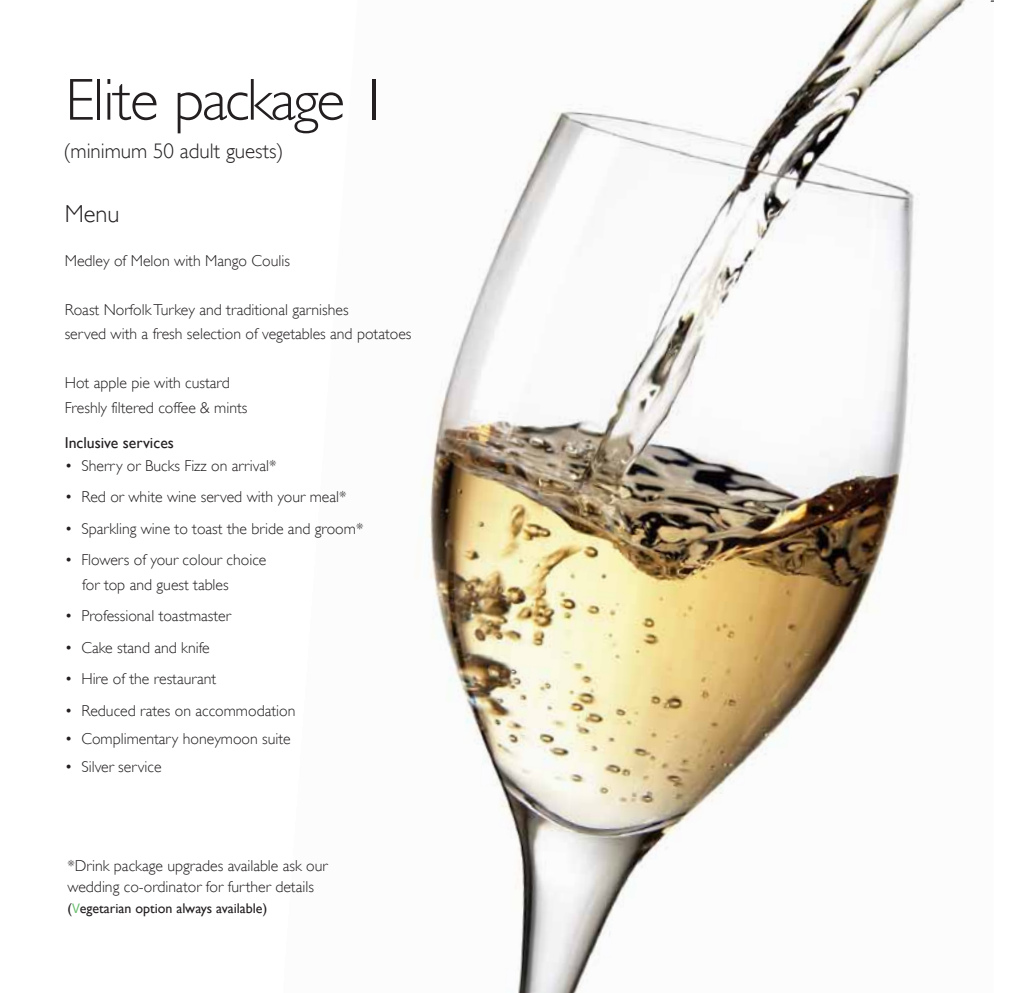
<style>
.page{position:relative;width:1017px;height:993px;background:#fff}
.page>*{position:absolute;margin:0;border:0;box-sizing:border-box;transform-origin:0 0}
.t1{font:300 59.5px "Gill Sans";letter-spacing:-.04em;color:#231f20}
.t2{font:300 24.5px "Gill Sans";color:#231f20}
.t3{font:300 21px "Gill Sans";color:#231f20}
.t4{font:300 15.75px/24.5px "Gill Sans";color:#231f20}
.t5{font:15.75px "Gill Sans";color:#231f20}
.t6{font:14px "Gill Sans";color:#231f20}
.s1{font-weight:800;color:#6cc071}
</style>
<div class="page">
<img style="left:422px;top:0;width:571px;height:992px">
<p class="t1" style="left:65px;top:66px;width:325px">Elite package 1</p>
<p class="t3" style="left:63px;top:139px;width:222px">(minimum 50 adult guests)</p>
<p class="t2" style="left:65px;top:200px;width:56px">Menu</p>
<p class="t4" style="left:65px;top:248px;width:227px">Medley of Melon with Mango Coulis</p>
<p class="t4" style="left:65px;top:297px;width:348px">Roast Norfolk Turkey and traditional garnishes<br>served with a fresh selection of vegetables and potatoes</p>
<p class="t4" style="left:65px;top:370px;width:184px">Hot apple pie with custard<br>Freshly filtered coffee &amp; mints</p>
<p class="t5" style="left:65px;top:433px;width:111px">Inclusive services</p>
<p class="t4" style="left:65px;top:453px;width:213px">• Sherry or Bucks Fizz on arrival*</p>
<p class="t4" style="left:65px;top:484px;width:283px">• Red or white wine served with your meal*</p>
<p class="t4" style="left:65px;top:516px;width:300px">• Sparkling wine to toast the bride and groom*</p>
<p class="t4" style="left:82px;top:547px;width:186px;text-indent:-18px">• Flowers of your colour choice for top and guest tables</p>
<p class="t4" style="left:65px;top:603px;width:168px">• Professional toastmaster</p>
<p class="t4" style="left:65px;top:635px;width:147px">• Cake stand and knife</p>
<p class="t4" style="left:65px;top:666px;width:153px">• Hire of the restaurant</p>
<p class="t4" style="left:65px;top:698px;width:232px">• Reduced rates on accommodation</p>
<p class="t4" style="left:65px;top:726px;width:228px">• Complimentary honeymoon suite</p>
<p class="t4" style="left:65px;top:754px;width:98px">• Silver service</p>
<p class="t4" style="left:67px;top:855px;width:262px;line-height:20.7px">*Drink package upgrades available ask our wedding co-ordinator for further details</p>
<p class="t6" style="left:67px;top:899px;width:201px">(<span class="s1">V</span>egetarian option always available)</p>
</div>
